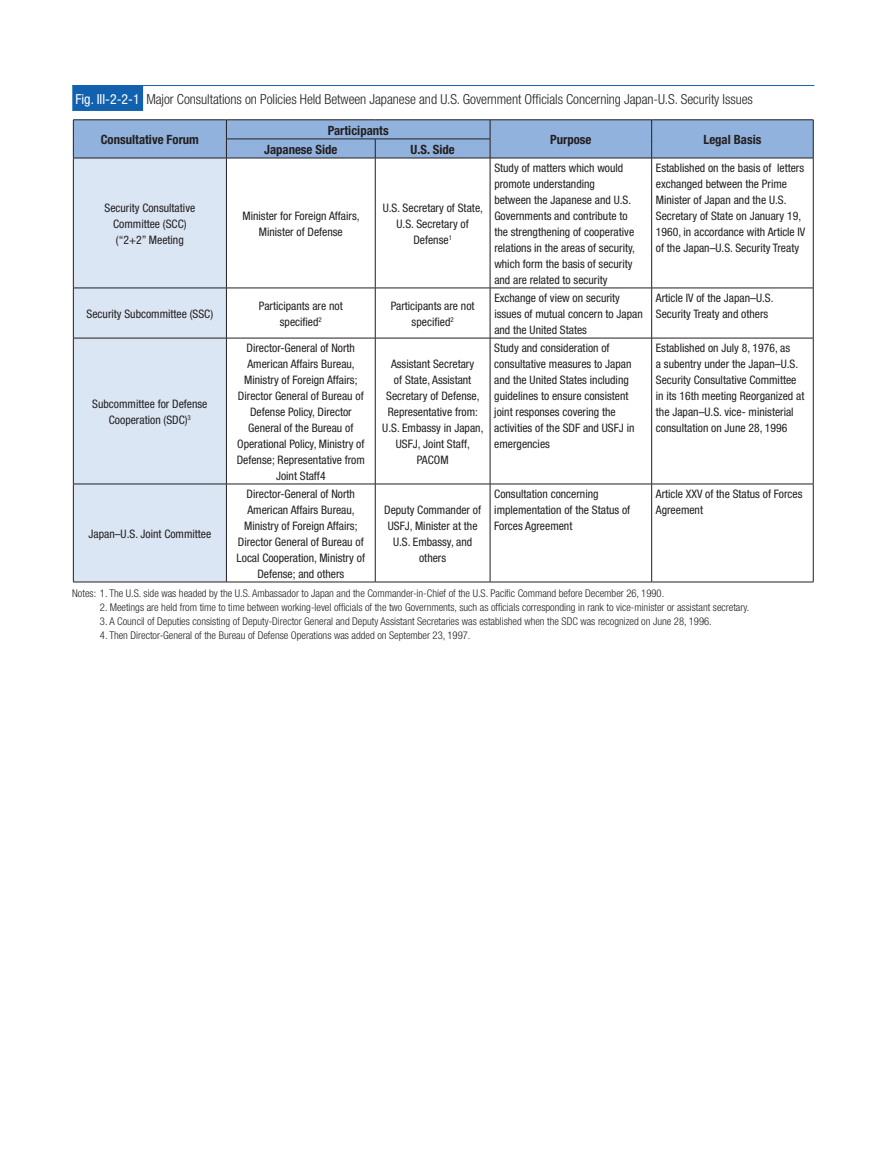
<style>
.page{position:relative;width:893px;height:1149px;background:#fff}
.page>*{position:absolute;margin:0;border:0;box-sizing:border-box;transform-origin:0 0}
.t1{font:300 condensed 13.8px "Helvetica Neue LT Std";letter-spacing:-.005em;color:#231f20}
.t2{font:700 condensed 12.75px "Helvetica Neue LT Std";color:#231f20}
.t3{font:condensed 11.7px/15.9px "Helvetica Neue LT Std";color:#231f20;text-align:center}
.t4{font:300 condensed 10.65px "Helvetica Neue LT Std";color:#231f20}
.s1{font-weight:400;color:#fff}
</style>
<div class="page">
<hr style="left:72px;top:85px;width:742px;height:1px;background:#1161af">
<div style="left:72px;top:85px;width:71px;height:26px;background:#1161af"></div>
<div style="left:74px;top:159px;width:152px;height:422px;background:#dbe6f4"></div>
<hr style="left:73px;top:287px;width:153px;height:1px;background:#231f20">
<hr style="left:375px;top:287px;width:115px;height:1px;background:#231f20">
<hr style="left:490px;top:287px;width:162px;height:1px;background:#231f20">
<hr style="left:652px;top:287px;width:161px;height:1px;background:#231f20">
<hr style="left:73px;top:338px;width:153px;height:1px;background:#231f20">
<hr style="left:375px;top:338px;width:115px;height:1px;background:#231f20">
<hr style="left:490px;top:338px;width:162px;height:1px;background:#231f20">
<hr style="left:652px;top:338px;width:161px;height:1px;background:#231f20">
<hr style="left:73px;top:483px;width:153px;height:1px;background:#231f20">
<hr style="left:375px;top:483px;width:115px;height:1px;background:#231f20">
<hr style="left:490px;top:483px;width:162px;height:1px;background:#231f20">
<hr style="left:226px;top:287px;width:149px;height:1px;background:#231f20">
<hr style="left:226px;top:338px;width:149px;height:1px;background:#231f20">
<hr style="left:226px;top:483px;width:149px;height:1px;background:#231f20">
<hr style="left:375px;top:158px;width:1px;height:129px;background:#231f20">
<hr style="left:375px;top:288px;width:1px;height:50px;background:#231f20">
<hr style="left:375px;top:338px;width:1px;height:145px;background:#231f20">
<hr style="left:375px;top:484px;width:1px;height:97px;background:#231f20">
<hr style="left:651px;top:158px;width:1px;height:129px;background:#231f20">
<hr style="left:651px;top:288px;width:1px;height:50px;background:#231f20">
<hr style="left:651px;top:338px;width:1px;height:145px;background:#231f20">
<hr style="left:651px;top:484px;width:1px;height:97px;background:#231f20">
<hr style="left:226px;top:119px;width:149px;height:1px;background:#231f20">
<hr style="left:375px;top:119px;width:115px;height:1px;background:#231f20">
<hr style="left:490px;top:119px;width:162px;height:1px;background:#231f20">
<hr style="left:652px;top:119px;width:161px;height:1px;background:#231f20">
<hr style="left:73px;top:119px;width:153px;height:1px;background:#231f20">
<svg style="left:73px;top:120px;width:741px;height:38px;background:#8bacd5"></svg>
<hr style="left:73px;top:158px;width:153px;height:1px;background:#231f20">
<hr style="left:73px;top:158px;width:1px;height:129px;background:#231f20">
<hr style="left:73px;top:288px;width:1px;height:50px;background:#231f20">
<hr style="left:73px;top:338px;width:1px;height:145px;background:#231f20">
<hr style="left:73px;top:484px;width:1px;height:97px;background:#231f20">
<hr style="left:73px;top:581px;width:153px;height:1px;background:#231f20">
<hr style="left:226px;top:158px;width:149px;height:1px;background:#231f20">
<hr style="left:226px;top:158px;width:1px;height:129px;background:#231f20">
<hr style="left:375px;top:158px;width:115px;height:1px;background:#231f20">
<hr style="left:226px;top:288px;width:1px;height:50px;background:#231f20">
<hr style="left:226px;top:338px;width:1px;height:145px;background:#231f20">
<hr style="left:226px;top:484px;width:1px;height:97px;background:#231f20">
<hr style="left:226px;top:581px;width:149px;height:1px;background:#231f20">
<hr style="left:375px;top:581px;width:115px;height:1px;background:#231f20">
<hr style="left:490px;top:158px;width:162px;height:1px;background:#231f20">
<hr style="left:490px;top:158px;width:1px;height:129px;background:#231f20">
<hr style="left:652px;top:158px;width:161px;height:1px;background:#231f20">
<hr style="left:813px;top:158px;width:1px;height:129px;background:#231f20">
<hr style="left:490px;top:288px;width:1px;height:50px;background:#231f20">
<hr style="left:813px;top:288px;width:1px;height:50px;background:#231f20">
<hr style="left:490px;top:338px;width:1px;height:145px;background:#231f20">
<hr style="left:813px;top:338px;width:1px;height:145px;background:#231f20">
<hr style="left:490px;top:484px;width:1px;height:97px;background:#231f20">
<hr style="left:652px;top:483px;width:161px;height:1px;background:#231f20">
<hr style="left:813px;top:484px;width:1px;height:97px;background:#231f20">
<hr style="left:490px;top:581px;width:162px;height:1px;background:#231f20">
<hr style="left:652px;top:581px;width:161px;height:1px;background:#231f20">
<p class="t1" style="left:76px;top:91px;width:679px"><span class="s1">Fig. III-2-2-1</span> Major Consultations on Policies Held Between Japanese and U.S. Government Officials Concerning Japan-U.S. Security Issues</p>
<p class="t2" style="left:101px;top:132px;width:100px">Consultative Forum</p>
<p class="t2" style="left:328px;top:122px;width:62px">Participants</p>
<p class="t2" style="left:550px;top:132px;width:43px">Purpose</p>
<p class="t2" style="left:703px;top:132px;width:60px">Legal Basis</p>
<p class="t2" style="left:264px;top:141px;width:75px">Japanese Side</p>
<p class="t2" style="left:411px;top:141px;width:46px">U.S. Side</p>
<p class="t3" style="left:104px;top:200px;width:92px">Security Consultative<br>Committee (SCC) (“2+2” Meeting</p>
<p class="t3" style="left:243px;top:208px;width:119px">Minister for Foreign Affairs,<br>Minister of Defense</p>
<p class="t3" style="left:383px;top:200px;width:102px">U.S. Secretary of State,<br>U.S. Secretary of<br>Defense<sup>1</sup></p>
<p class="t3" style="left:494px;top:160px;width:142px;text-align:left">Study of matters which would promote understanding<br>between the Japanese and U.S.<br>Governments and contribute to the strengthening of cooperative relations in the areas of security, which form the basis of security and are related to security</p>
<p class="t3" style="left:656px;top:160px;width:151px;text-align:left">Established on the basis of letters exchanged between the Prime<br>Minister of Japan and the U.S.<br>Secretary of State on January 19,<br>1960, in accordance with Article IV of the Japan–U.S. Security Treaty</p>
<p class="t3" style="left:87px;top:305px;width:128px">Security Subcommittee (SSC)</p>
<p class="t3" style="left:259px;top:298px;width:85px">Participants are not specified<sup>2</sup></p>
<p class="t3" style="left:391px;top:297px;width:85px">Participants are not specified<sup>2</sup></p>
<p class="t3" style="left:494px;top:289px;width:150px;text-align:left">Exchange of view on security issues of mutual concern to Japan and the United States</p>
<p class="t3" style="left:656px;top:290px;width:119px;text-align:left">Article IV of the Japan–U.S.<br>Security Treaty and others</p>
<p class="t3" style="left:92px;top:395px;width:117px">Subcommittee for Defense<br>Cooperation (SDC)<sup>3</sup></p>
<p class="t3" style="left:88px;top:525px;width:124px">Japan–U.S. Joint Committee</p>
<p class="t3" style="left:237px;top:340px;width:130px">Director-General of North<br>American Affairs Bureau,<br>Ministry of Foreign Affairs;<br>Director General of Bureau of<br>Defense Policy, Director<br>General of the Bureau of<br>Operational Policy, Ministry of<br>Defense; Representative from<br>Joint Staff4</p>
<p class="t3" style="left:237px;top:485px;width:130px">Director-General of North<br>American Affairs Bureau,<br>Ministry of Foreign Affairs;<br>Director General of Bureau of<br>Local Cooperation, Ministry of<br>Defense; and others</p>
<p class="t3" style="left:382px;top:356px;width:103px">Assistant Secretary<br>of State, Assistant<br>Secretary of Defense,<br>Representative from:<br>U.S. Embassy in Japan,<br>USFJ, Joint Staff,<br>PACOM</p>
<p class="t3" style="left:384px;top:501px;width:98px">Deputy Commander of<br>USFJ, Minister at the<br>U.S. Embassy, and others</p>
<p class="t3" style="left:494px;top:340px;width:142px;text-align:left">Study and consideration of consultative measures to Japan and the United States including guidelines to ensure consistent joint responses covering the activities of the SDF and USFJ in emergencies</p>
<p class="t3" style="left:656px;top:340px;width:150px;text-align:left">Established on July 8, 1976, as<br>a subentry under the Japan–U.S.<br>Security Consultative Committee in its 16th meeting Reorganized at the Japan–U.S. vice- ministerial consultation on June 28, 1996</p>
<p class="t3" style="left:494px;top:485px;width:137px;text-align:left">Consultation concerning implementation of the Status of<br>Forces Agreement</p>
<p class="t3" style="left:656px;top:486px;width:148px;text-align:left">Article XXV of the Status of Forces<br>Agreement</p>
<p class="t4" style="left:72px;top:587px;width:593px">Notes: 1. The U.S. side was headed by the U.S. Ambassador to Japan and the Commander-in-Chief of the U.S. Pacific Command before December 26, 1990.</p>
<p class="t4" style="left:100px;top:601px;width:651px">2. Meetings are held from time to time between working-level officials of the two Governments, such as officials corresponding in rank to vice-minister or assistant secretary.</p>
<p class="t4" style="left:100px;top:615px;width:613px">3. A Council of Deputies consisting of Deputy-Director General and Deputy Assistant Secretaries was established when the SDC was recognized on June 28, 1996.</p>
<p class="t4" style="left:100px;top:628px;width:372px">4. Then Director-General of the Bureau of Defense Operations was added on September 23, 1997.</p>
</div>
